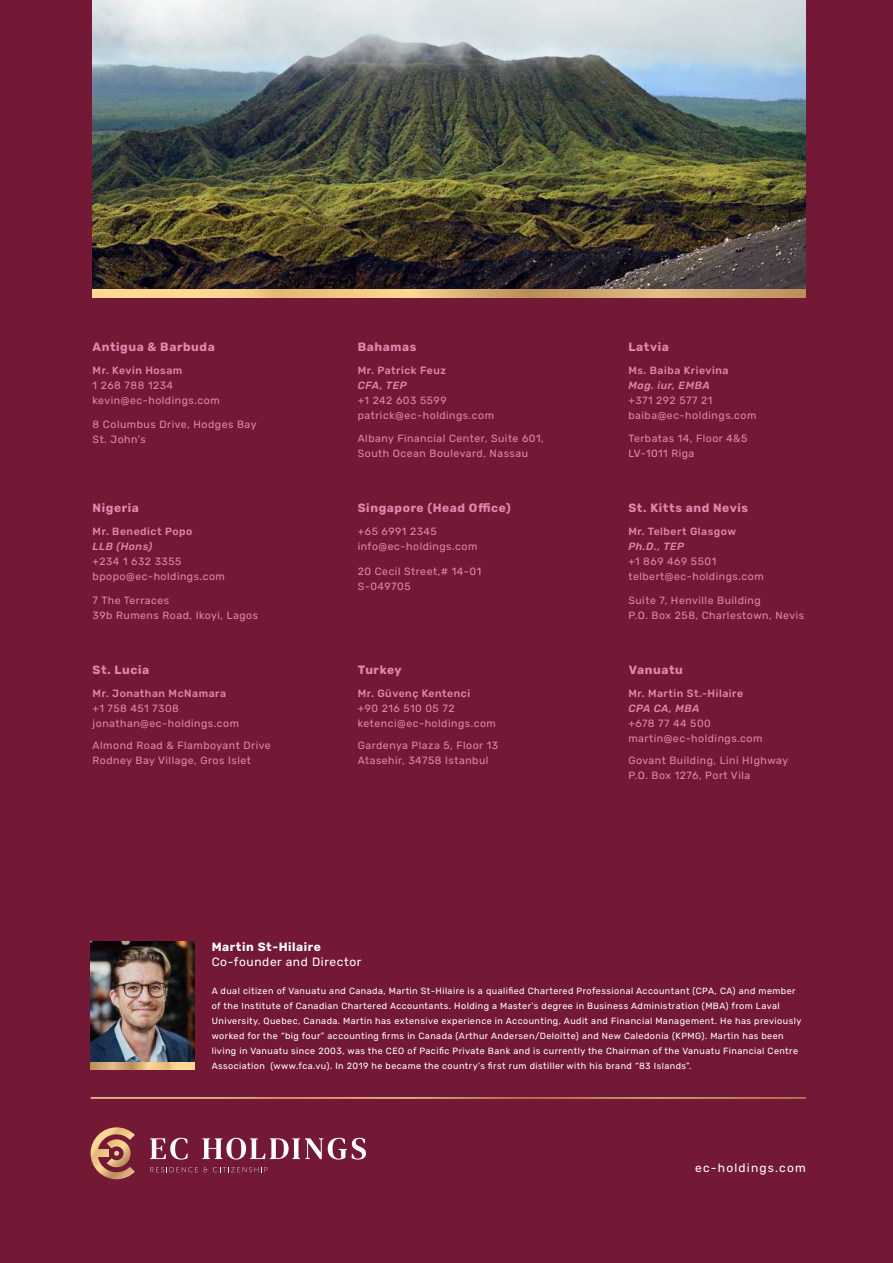
<style>
.page{position:relative;width:893px;height:1263px;background:#741935}
.page>*{position:absolute;margin:0;border:0;box-sizing:border-box;transform-origin:0 0}
.t1{font:700 12px "Rubik";letter-spacing:.05em;color:#e287ad}
.t2{font:12px "Rubik";letter-spacing:.05em;color:#fff}
.t3{font:700 12px "Rubik";letter-spacing:.05em;color:#fff}
.t4{font:12px "Rubik";letter-spacing:.1em;color:#fff}
.t5{font:10.5px/15px "Rubik";letter-spacing:.05em;color:#e287ad}
.t6{font:500 10.5px "Rubik";letter-spacing:.05em;color:#e287ad}
.t7{font:italic 500 10.5px "Rubik";letter-spacing:.05em;color:#e287ad}
.t8{font:9px/15px "Rubik";letter-spacing:.05em;color:#fff}
</style>
<div class="page">
<hr style="left:91px;top:1097px;width:715px;height:2px;background:#fff">
<svg style="left:91px;top:1062px;width:103px;height:8px"></svg>
<svg style="left:150px;top:1138px;width:38px;height:21px"></svg>
<svg style="left:202px;top:1138px;width:164px;height:21px"></svg>
<svg style="left:150px;top:1167px;width:48px;height:5px"></svg>
<svg style="left:204px;top:1167px;width:64px;height:5px"></svg>
<svg style="left:91px;top:1127px;width:44px;height:52px"></svg>
<svg style="left:93px;top:289px;width:713px;height:9px;background:#e2b97e"></svg>
<img style="left:93px;top:0;width:713px;height:289px">
<img style="left:91px;top:942px;width:104px;height:120px">
<p class="t1" style="left:93px;top:339px;width:124px">Antigua &amp; Barbuda</p>
<p class="t1" style="left:358px;top:339px;width:60px">Bahamas</p>
<p class="t1" style="left:628px;top:339px;width:42px">Latvia</p>
<p class="t6" style="left:93px;top:364px;width:91px">Mr. Kevin Hosam</p>
<p class="t5" style="left:93px;top:378px;width:129px">1 268 788 1234 kevin@ec-holdings.com</p>
<p class="t5" style="left:93px;top:417px;width:165px">8 Columbus Drive, Hodges Bay<br>St. John’s</p>
<p class="t6" style="left:358px;top:364px;width:90px">Mr. Patrick Feuz</p>
<p class="t7" style="left:358px;top:379px;width:50px">CFA, TEP</p>
<p class="t5" style="left:358px;top:393px;width:138px">+1 242 603 5599 patrick@ec-holdings.com</p>
<p class="t5" style="left:358px;top:431px;width:188px">Albany Financial Center, Suite 601,<br>South Ocean Boulevard, Nassau</p>
<p class="t6" style="left:628px;top:364px;width:102px">Ms. Baiba Krievina</p>
<p class="t7" style="left:628px;top:379px;width:83px">Mag. iur, EMBA</p>
<p class="t5" style="left:628px;top:393px;width:130px">+371 292 577 21 baiba@ec-holdings.com</p>
<p class="t5" style="left:628px;top:431px;width:120px">Terbatas 14, Floor 4&amp;5<br>LV-1011 Riga</p>
<p class="t1" style="left:93px;top:500px;width:48px">Nigeria</p>
<p class="t1" style="left:358px;top:500px;width:154px">Singapore (Head Office)</p>
<p class="t1" style="left:628px;top:500px;width:121px">St. Kitts and Nevis</p>
<p class="t6" style="left:93px;top:525px;width:101px">Mr. Benedict Popo</p>
<p class="t7" style="left:93px;top:540px;width:61px">LLB (Hons)</p>
<p class="t5" style="left:93px;top:554px;width:134px">+234 1 632 3355 bpopo@ec-holdings.com</p>
<p class="t5" style="left:358px;top:524px;width:121px">+65 6991 2345 info@ec-holdings.com</p>
<p class="t5" style="left:358px;top:564px;width:125px">20 Cecil Street,# 14-01<br>S-049705</p>
<p class="t6" style="left:628px;top:525px;width:109px">Mr. Telbert Glasgow</p>
<p class="t7" style="left:628px;top:540px;width:57px">Ph.D., TEP</p>
<p class="t5" style="left:628px;top:554px;width:137px">+1 869 469 5501 telbert@ec-holdings.com</p>
<p class="t5" style="left:93px;top:593px;width:167px">7 The Terraces<br>39b Rumens Road, Ikoyi, Lagos</p>
<p class="t5" style="left:628px;top:593px;width:177px">Suite 7, Henville Building<br>P.O. Box 258, Charlestown, Nevis</p>
<p class="t1" style="left:93px;top:662px;width:58px">St. Lucia</p>
<p class="t1" style="left:358px;top:662px;width:45px">Turkey</p>
<p class="t1" style="left:629px;top:662px;width:56px">Vanuatu</p>
<p class="t6" style="left:93px;top:687px;width:135px">Mr. Jonathan McNamara</p>
<p class="t5" style="left:93px;top:701px;width:148px">+1 758 451 7308 jonathan@ec-holdings.com</p>
<p class="t6" style="left:358px;top:687px;width:114px">Mr. Güvenç Kentenci</p>
<p class="t5" style="left:358px;top:701px;width:140px">+90 216 510 05 72 ketenci@ec-holdings.com</p>
<p class="t5" style="left:93px;top:738px;width:180px">Almond Road &amp; Flamboyant Drive<br>Rodney Bay Village, Gros Islet</p>
<p class="t5" style="left:358px;top:738px;width:142px">Gardenya Plaza 5, Floor 13<br>Atasehir, 34758 Istanbul</p>
<p class="t6" style="left:628px;top:687px;width:116px">Mr. Martin St.-Hilaire</p>
<p class="t7" style="left:628px;top:702px;width:73px">CPA CA, MBA</p>
<p class="t5" style="left:628px;top:716px;width:136px">+678 77 44 500 martin@ec-holdings.com</p>
<p class="t5" style="left:628px;top:753px;width:161px">Govant Building, Lini HIghway<br>P.O. Box 1276, Port Vila</p>
<p class="t3" style="left:212px;top:940px;width:111px">Martin St-Hilaire</p>
<p class="t2" style="left:212px;top:955px;width:151px">Co-founder and Director</p>
<p class="t8" style="left:212px;top:983px;width:591px">A dual citizen of Vanuatu and Canada, Martin St-Hilaire is a qualified Chartered Professional Accountant (CPA, CA) and member of the Institute of Canadian Chartered Accountants. Holding a Master’s degree in Business Administration (MBA) from Laval University, Quebec, Canada. Martin has extensive experience in Accounting, Audit and Financial Management. He has previously worked for the “big four” accounting firms in Canada (Arthur Andersen/Deloitte) and New Caledonia (KPMG). Martin has been living in Vanuatu since 2003, was the CEO of Pacific Private Bank and is currently the Chairman of the Vanuatu Financial Centre Association (www.fca.vu). In 2019 he became the country’s first rum distiller with his brand “83 Islands”.</p>
<p class="t4" style="left:695px;top:1161px;width:112px">ec-holdings.com</p>
</div>
